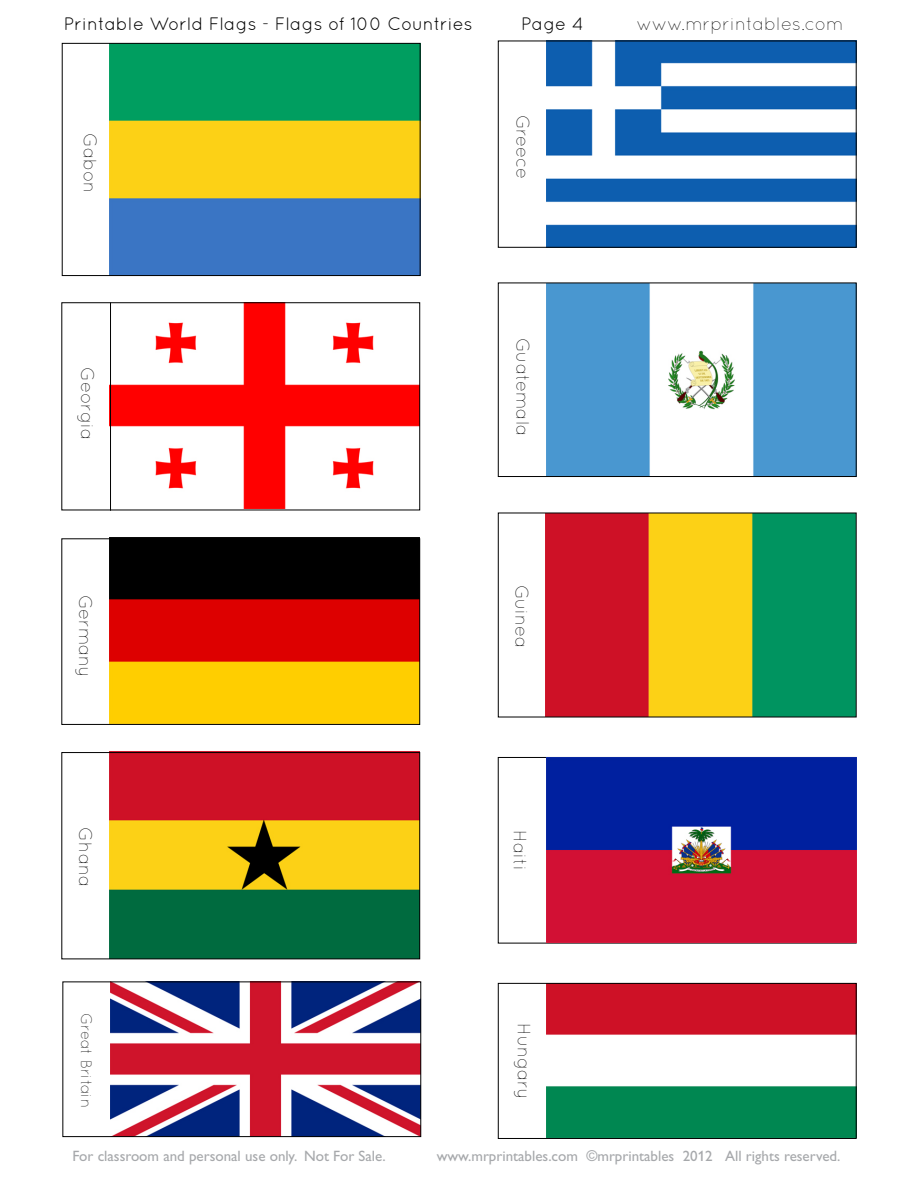
<style>
.page{position:relative;width:918px;height:1188px;background:#fff}
.page>*{position:absolute;margin:0;border:0;box-sizing:border-box;transform-origin:0 0}
.t1{font:300 18px "Quicksand";color:#000}
.t2{font:18px "Quicksand";color:#000}
.t3{font:15px "Gill Alt One";color:#a6a8ab}
.t4{font:300 15px "Quicksand";color:#000}
</style>
<div class="page">
<img style="left:110px;top:538px;width:310px;height:185px">
<div style="left:62px;top:539px;width:358px;height:186px;border:1px solid #000"></div>
<img style="left:110px;top:751px;width:310px;height:206px">
<div style="left:62px;top:752px;width:358px;height:207px;border:1px solid #000"></div>
<img style="left:546px;top:40px;width:310px;height:205px">
<img style="left:546px;top:285px;width:308px;height:190px">
<div style="left:498px;top:283px;width:358px;height:194px;border:1px solid #000"></div>
<img style="left:546px;top:985px;width:308px;height:152px">
<div style="left:498px;top:983px;width:358px;height:156px;border:1px solid #000"></div>
<img style="left:546px;top:515px;width:308px;height:200px">
<img style="left:547px;top:757px;width:309px;height:186px">
<img style="left:111px;top:302px;width:309px;height:206px">
<svg style="left:110px;top:302px;width:1px;height:209px"></svg>
<img style="left:111px;top:984px;width:308px;height:151px">
<div style="left:63px;top:982px;width:358px;height:155px;border:1px solid #000"></div>
<img style="left:110px;top:45px;width:308px;height:229px">
<div style="left:62px;top:43px;width:358px;height:233px;border:1px solid #000"></div>
<p class="t2" style="left:64px;top:13px;width:410px">Printable World Flags - Flags of 100 Countries</p>
<p class="t2" style="left:521px;top:13px;width:64px">Page 4</p>
<p class="t1" style="left:100px;top:133px;width:62px;rotate:90deg">Gabon</p>
<p class="t1" style="left:533px;top:115px;width:66px;rotate:90deg">Greece</p>
<p class="t1" style="left:636px;top:13px;width:208px">www.mrprintables.com</p>
<p class="t1" style="left:98px;top:367px;width:74px;rotate:90deg">Georgia</p>
<p class="t1" style="left:96px;top:595px;width:84px;rotate:90deg">Germany</p>
<p class="t1" style="left:533px;top:338px;width:100px;rotate:90deg">Guatemala</p>
<p class="t1" style="left:532px;top:585px;width:65px;rotate:90deg">Guinea</p>
<p class="t1" style="left:96px;top:827px;width:61px;rotate:90deg">Ghana</p>
<p class="t4" style="left:95px;top:1013px;width:96px;rotate:90deg">Great Britain</p>
<p class="t1" style="left:530px;top:830px;width:43px;rotate:90deg">Haiti</p>
<p class="t1" style="left:534px;top:1023px;width:77px;rotate:90deg">Hungary</p>
<p class="t3" style="left:72px;top:1148px;width:315px">For classroom and personal use only. Not For Sale.</p>
<p class="t3" style="left:437px;top:1148px;width:405px">www.mrprintables.com ©mrprintables 2012 All rights reserved.</p>
</div>
